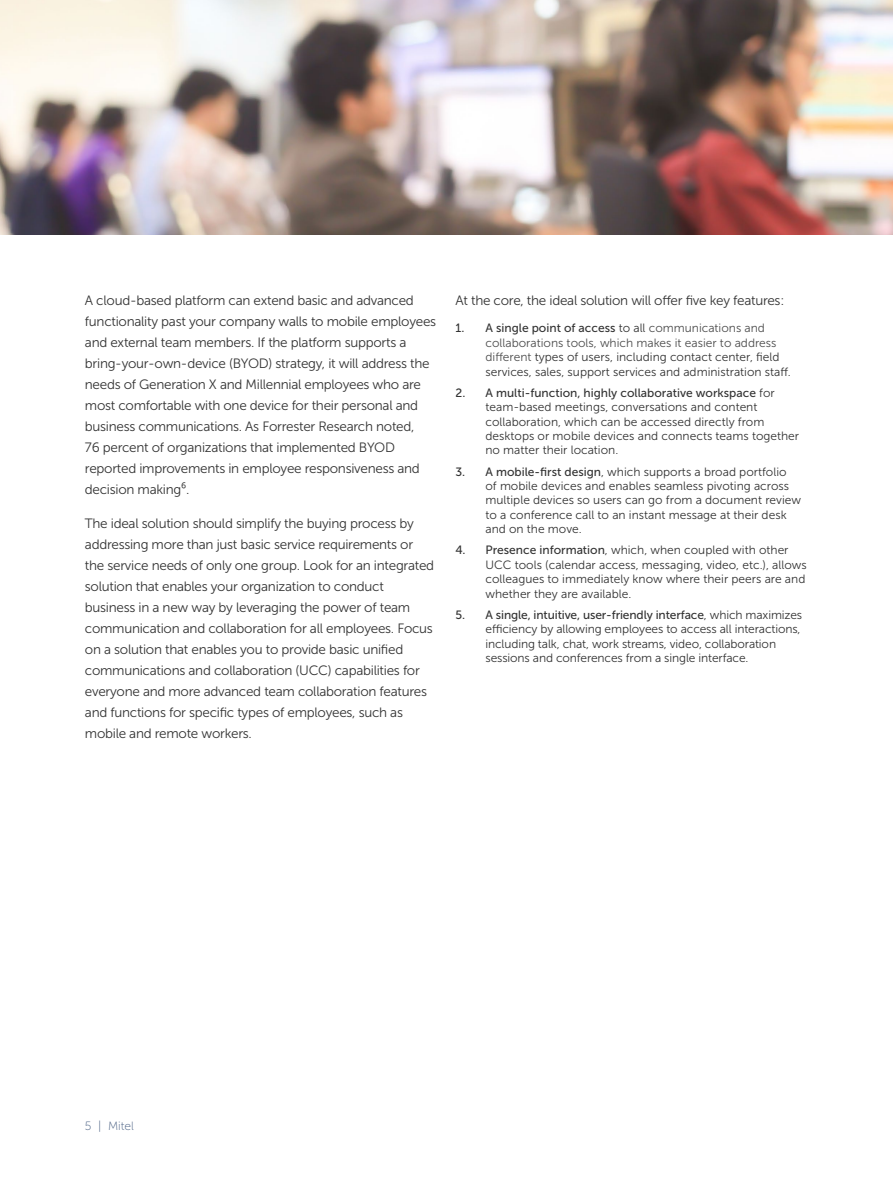
<style>
.page{position:relative;width:893px;height:1187px;background:#fff}
.page>*{position:absolute;margin:0;border:0;box-sizing:border-box;transform-origin:0 0}
.t1{font:13.5px/21px "Museo Sans 300";letter-spacing:-.02em;color:#333}
.t2{font:12px/14.4px "Museo Sans 300";color:#333}
.t3{font:12px "Museo Sans 500";color:#333}
.t4{font:12px "Museo Sans 100";color:#445b7f}
.s1{font-family:"Museo Sans 300"}
.s2{font-family:"Museo Sans 300";color:#4d4d4d}
.s3{color:#4d4d4d}
.s4{font-family:"Museo Sans 500"}
</style>
<div class="page">
<img style="left:0;top:0;width:893px;height:234px">
<p class="t1" style="left:85px;top:289px;width:353px">A cloud-based platform can extend basic and advanced functionality past your company walls to mobile employees and external team members. If the platform supports a bring-your-own-device (BYOD) strategy, it will address the needs of Generation X and Millennial employees who are most comfortable with one device for their personal and business communications. As Forrester Research noted,<br>76 percent of organizations that implemented BYOD reported improvements in employee responsiveness and decision making⁶.</p>
<p class="t1" style="left:85px;top:513px;width:351px">The ideal solution should simplify the buying process by addressing more than just basic service requirements or the service needs of only one group. Look for an integrated solution that enables your organization to conduct business in a new way by leveraging the power of team communication and collaboration for all employees. Focus on a solution that enables you to provide basic unified communications and collaboration (UCC) capabilities for everyone and more advanced team collaboration features and functions for specific types of employees, such as mobile and remote workers.</p>
<p class="t1" style="left:455px;top:289px;width:330px">At the core, the ideal solution will offer five key features:</p>
<p class="t3" style="left:455px;top:322px;width:311px">1. A single point of access <span class="s1">to all</span> <span class="s2">communications and</span></p>
<p class="t2" style="left:485px;top:335px;width:307px"><span class="s3">collaborations tools, which makes it easier to address different</span> types of users, including contact center, field services, sales, support services and administration staff.</p>
<p class="t3" style="left:455px;top:386px;width:321px">2. A multi-function, highly collaborative workspace <span class="s1">for</span></p>
<p class="t2" style="left:485px;top:400px;width:315px">team-based meetings, conversations and content collaboration, which can be accessed directly from desktops or mobile devices and connects teams together no matter their location.</p>
<p class="t2" style="left:485px;top:464px;width:317px;text-indent:-30px"><span class="s4">3. A mobile-first design</span>, which supports a broad portfolio<br>of mobile devices and enables seamless pivoting across multiple devices so users can go from a document review to a conference call to an instant message at their desk and on the move.</p>
<p class="t2" style="left:485px;top:543px;width:323px;text-indent:-30px"><span class="s4">4. Presence information</span>, which, when coupled with other UCC tools (calendar access, messaging, video, etc.), allows colleagues to immediately know where their peers are and whether they are available.</p>
<p class="t3" style="left:455px;top:608px;width:348px">5. A single, intuitive, user-friendly interface<span class="s1">, which maximizes</span></p>
<p class="t2" style="left:485px;top:622px;width:317px">efficiency by allowing employees to access all interactions, including talk, chat, work streams, video, collaboration sessions and conferences from a single interface.</p>
<p class="t4" style="left:85px;top:1119px;width:51px">5 | Mitel</p>
</div>
